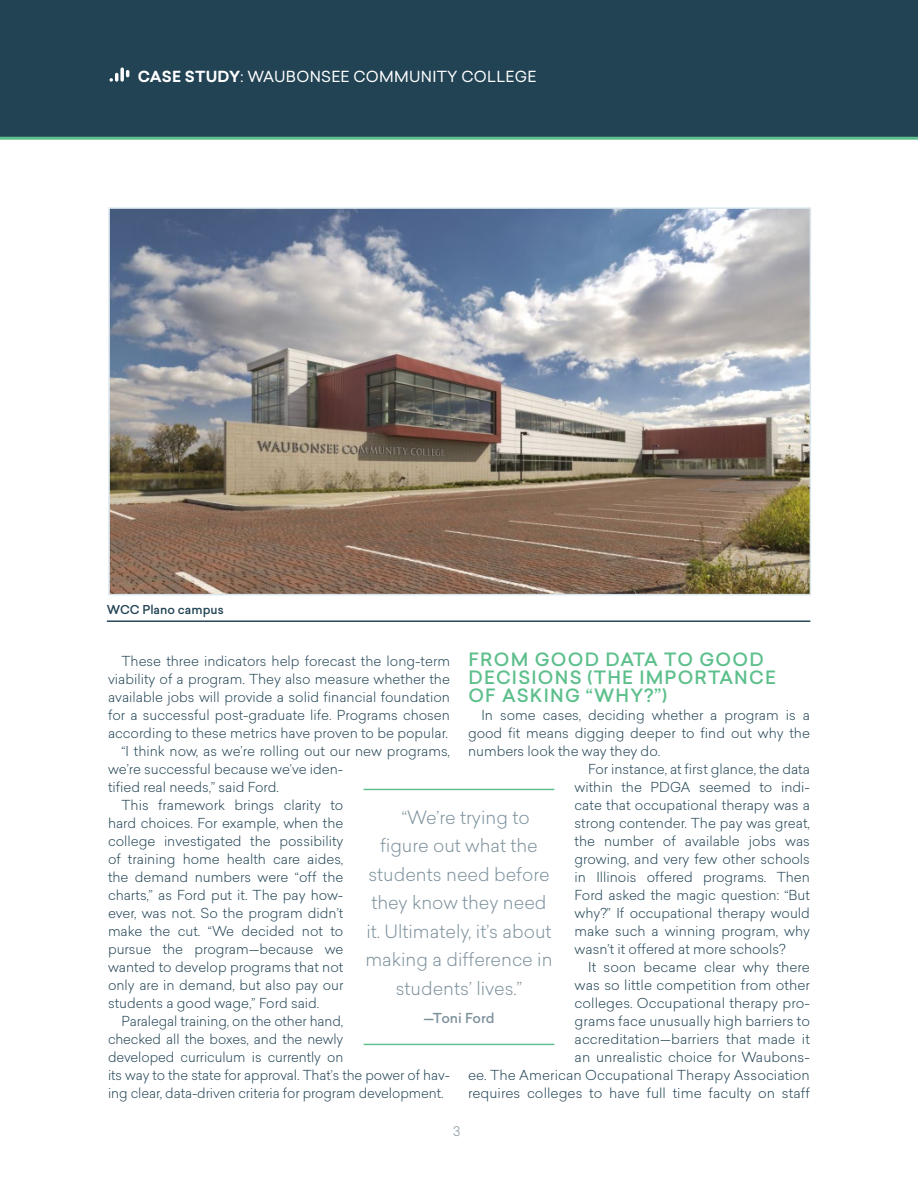
<style>
.page{position:relative;width:918px;height:1188px;background:#fff}
.page>*{position:absolute;margin:0;border:0;box-sizing:border-box;transform-origin:0 0}
.t1{font:300 18px "Sailec";color:#7d919d}
.t2{font:500 18px/18px "Sailec";letter-spacing:.07em;color:#5dbf8c}
.t3{font:15px "Sailec";letter-spacing:.02em;color:#fff}
.t4{font:300 13.5px "Sailec";color:#214354}
.t5{font:500 13.5px "Sailec";color:#7d919d}
.t6{font:300 13.05px "Sailec";color:#7d919d}
.t7{font:500 12px "Sailec";color:#214354}
.s1{font-weight:700}
</style>
<div class="page">
<div style="left:0;top:0;width:918px;height:140px;background:#214354"></div>
<svg style="left:120px;top:68px;width:4px;height:14px"></svg>
<svg style="left:110px;top:73px;width:8px;height:9px"></svg>
<svg style="left:126px;top:70px;width:3px;height:7px"></svg>
<hr style="left:364px;top:789px;width:190px;height:1px;background:#5dbf8c">
<hr style="left:364px;top:1044px;width:190px;height:1px;background:#5dbf8c">
<hr style="left:107px;top:620px;width:703px;height:2px;background:#214354">
<img style="left:111px;top:210px;width:697px;height:382px">
<div style="left:108px;top:207px;width:703px;height:388px;border:2px solid #d8e5ec"></div>
<p class="t3" style="left:138px;top:66px;width:400px"><span class="s1">CASE STUDY</span>: WAUBONSEE COMMUNITY COLLEGE</p>
<p class="t7" style="left:107px;top:601px;width:118px">WCC Plano campus</p>
<h1 class="t2" style="left:468px;top:650px;width:309px">FROM GOOD DATA TO GOOD<br>DECISIONS (THE IMPORTANCE<br>OF ASKING “WHY?”)</h1>
<p class="t4" style="left:482px;top:706px;width:330px">In some cases, deciding whether a program is a</p>
<p class="t4" style="left:468px;top:724px;width:343px">good fit means digging deeper to find out why the</p>
<p class="t4" style="left:468px;top:742px;width:194px">numbers look the way they do.</p>
<p class="t4" style="left:588px;top:760px;width:223px">For instance, at first glance, the data</p>
<p class="t4" style="left:575px;top:778px;width:237px">within the PDGA seemed to indi-</p>
<p class="t4" style="left:575px;top:796px;width:237px">cate that occupational therapy was a</p>
<p class="t4" style="left:575px;top:814px;width:237px">strong contender. The pay was great,</p>
<p class="t4" style="left:575px;top:832px;width:237px">the number of available jobs was</p>
<p class="t4" style="left:575px;top:850px;width:237px">growing, and very few other schools</p>
<p class="t4" style="left:575px;top:868px;width:237px">in Illinois offered programs. Then</p>
<p class="t4" style="left:575px;top:886px;width:237px">Ford asked the magic question: “But</p>
<p class="t4" style="left:575px;top:904px;width:237px">why?” If occupational therapy would</p>
<p class="t4" style="left:575px;top:922px;width:237px">make such a winning program, why</p>
<p class="t4" style="left:575px;top:940px;width:213px">wasn’t it offered at more schools?</p>
<p class="t4" style="left:588px;top:958px;width:223px">It soon became clear why there</p>
<p class="t4" style="left:575px;top:976px;width:237px">was so little competition from other</p>
<p class="t4" style="left:575px;top:994px;width:237px">colleges. Occupational therapy pro-</p>
<p class="t4" style="left:575px;top:1012px;width:237px">grams face unusually high barriers to</p>
<p class="t4" style="left:575px;top:1030px;width:237px">accreditation—barriers that made it</p>
<p class="t4" style="left:575px;top:1048px;width:237px">an unrealistic choice for Waubons-</p>
<p class="t4" style="left:468px;top:1066px;width:343px">ee. The American Occupational Therapy Association</p>
<p class="t4" style="left:468px;top:1084px;width:344px">requires colleges to have full time faculty on staff</p>
<p class="t4" style="left:122px;top:652px;width:330px">These three indicators help forecast the long-term</p>
<p class="t4" style="left:108px;top:670px;width:343px">viability of a program. They also measure whether the</p>
<p class="t4" style="left:108px;top:688px;width:344px">available jobs will provide a solid financial foundation</p>
<p class="t4" style="left:108px;top:706px;width:344px">for a successful post-graduate life. Programs chosen</p>
<p class="t4" style="left:108px;top:724px;width:341px">according to these metrics have proven to be popular.</p>
<p class="t4" style="left:122px;top:742px;width:330px">“I think now, as we’re rolling out our new programs,</p>
<p class="t4" style="left:108px;top:760px;width:237px">we’re successful because we’ve iden-</p>
<p class="t4" style="left:108px;top:778px;width:172px">tified real needs,” said Ford.</p>
<p class="t4" style="left:122px;top:796px;width:223px">This framework brings clarity to</p>
<p class="t4" style="left:108px;top:814px;width:237px">hard choices. For example, when the</p>
<p class="t4" style="left:108px;top:832px;width:237px">college investigated the possibility</p>
<p class="t4" style="left:108px;top:850px;width:237px">of training home health care aides,</p>
<p class="t4" style="left:108px;top:868px;width:237px">the demand numbers were “off the</p>
<p class="t4" style="left:108px;top:886px;width:237px">charts,” as Ford put it. The pay how-</p>
<p class="t4" style="left:108px;top:904px;width:237px">ever, was not. So the program didn’t</p>
<p class="t4" style="left:108px;top:922px;width:237px">make the cut. “We decided not to</p>
<p class="t4" style="left:108px;top:940px;width:237px">pursue the program—because we</p>
<p class="t4" style="left:108px;top:958px;width:237px">wanted to develop programs that not</p>
<p class="t4" style="left:108px;top:976px;width:237px">only are in demand, but also pay our</p>
<p class="t4" style="left:108px;top:994px;width:213px">students a good wage,” Ford said.</p>
<p class="t4" style="left:122px;top:1012px;width:223px">Paralegal training, on the other hand,</p>
<p class="t4" style="left:108px;top:1030px;width:237px">checked all the boxes, and the newly</p>
<p class="t4" style="left:108px;top:1048px;width:237px">developed curriculum is currently on</p>
<p class="t4" style="left:108px;top:1066px;width:343px">its way to the state for approval. That’s the power of hav-</p>
<p class="t4" style="left:108px;top:1084px;width:337px">ing clear, data-driven criteria for program development.</p>
<h1 class="t1" style="left:402px;top:805px;width:129px">“We’re trying to</h1>
<h1 class="t1" style="left:380px;top:833px;width:159px">figure out what the</h1>
<h1 class="t1" style="left:368px;top:862px;width:183px">students need before</h1>
<h1 class="t1" style="left:371px;top:890px;width:177px">they know they need</h1>
<h1 class="t1" style="left:366px;top:919px;width:187px">it. Ultimately, it’s about</h1>
<h1 class="t1" style="left:365px;top:947px;width:189px">making a difference in</h1>
<h1 class="t1" style="left:396px;top:976px;width:128px">students’ lives.”</h1>
<p class="t5" style="left:423px;top:1009px;width:73px">—Toni Ford</p>
<p class="t6" style="left:453px;top:1122px;width:9px">3</p>
</div>
